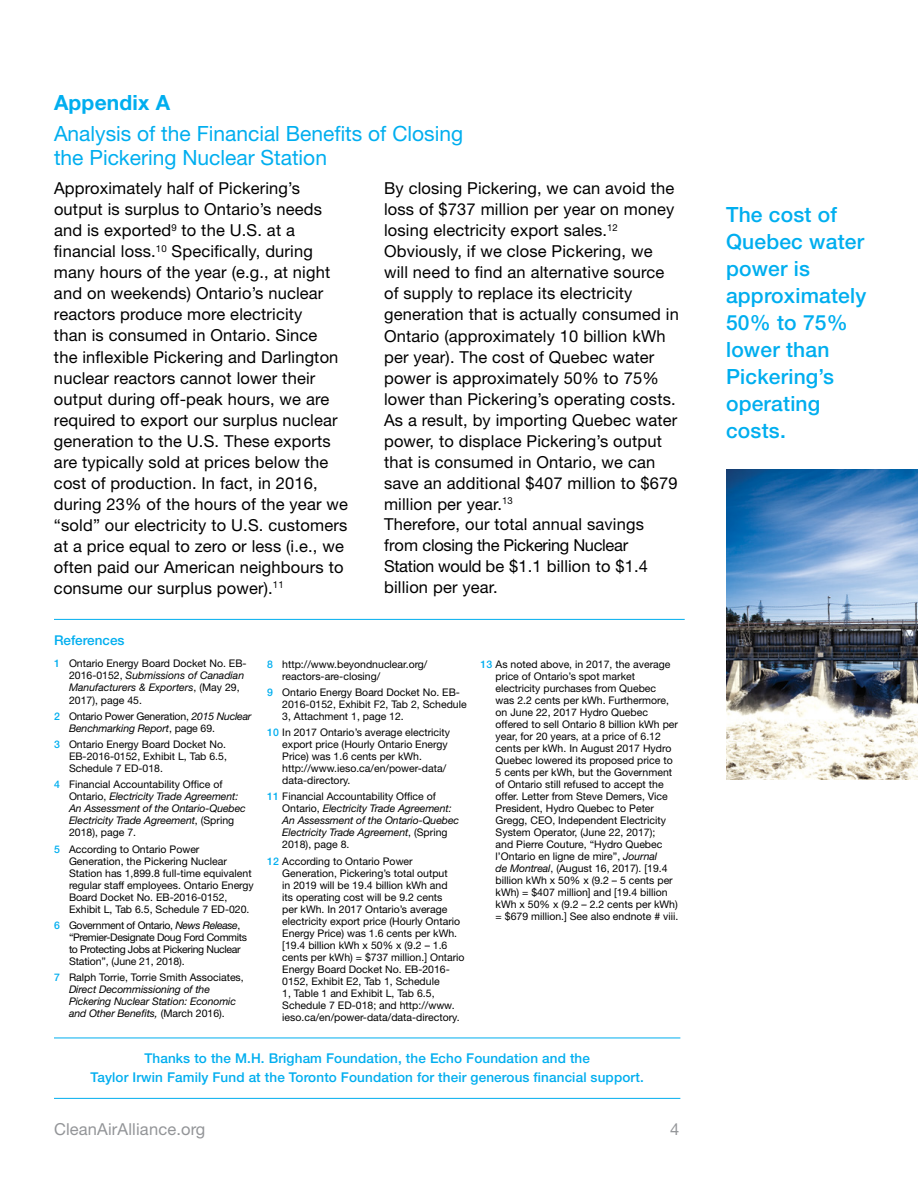
<style>
.page{position:relative;width:918px;height:1188px;background:#fff}
.page>*{position:absolute;margin:0;border:0;box-sizing:border-box;transform-origin:0 0}
.t1{font:500 21px/27px "Helvetica Neue LT Std";letter-spacing:.01em;color:#00aeef}
.t2{font:21px/24px "Helvetica Neue LT Std";color:#00aeef}
.t3{font:700 21px "Helvetica Neue LT Std";letter-spacing:.01em;color:#00aeef}
.t4{font:16.5px/21px "Helvetica Neue LT Std";letter-spacing:.01em;color:#000}
.t5{font:16.5px "Helvetica Neue LT Std";letter-spacing:.01em;color:#939598}
.t6{font:500 13.5px/18.8px "Helvetica Neue LT Std";letter-spacing:.01em;color:#00aeef;text-align:center}
.t7{font:10.5px/12px "Helvetica Neue LT Std";color:#000}
.t8{font:italic 10.5px/12px "Helvetica Neue LT Std";letter-spacing:-.01em;color:#000}
.t9{font:10.5px/12px "Helvetica Neue LT Std";letter-spacing:-.03em;color:#000}
.t10{font:10.5px/12px "Helvetica Neue LT Std";letter-spacing:-.02em;color:#000}
.s1{font-weight:500;color:#00aeef}
.s2{font-style:italic}
.s3{font-weight:500;font-style:normal;color:#00aeef}
.s4{font-style:normal}
</style>
<div class="page">
<hr style="left:54px;top:1098px;width:626px;height:1px;background:#00aeef">
<hr style="left:54px;top:1038px;width:626px;height:1px;background:#00aeef">
<hr style="left:54px;top:619px;width:631px;height:1px;background:#00aeef">
<img style="left:726px;top:469px;width:192px;height:310px">
<h1 class="t3" style="left:54px;top:90px;width:118px">Appendix A</h1>
<h1 class="t2" style="left:54px;top:121px;width:411px">Analysis of the Financial Benefits of Closing the Pickering Nuclear Station</h1>
<p class="t4" style="left:54px;top:178px;width:295px">Approximately half of Pickering’s output is surplus to Ontario’s needs and is exported<sup>9</sup> to the U.S. at a financial loss.<sup>10</sup> Specifically, during many hours of the year (e.g., at night and on weekends) Ontario’s nuclear reactors produce more electricity<br>than is consumed in Ontario. Since<br>the inflexible Pickering and Darlington nuclear reactors cannot lower their output during off-peak hours, we are required to export our surplus nuclear generation to the U.S. These exports are typically sold at prices below the cost of production. In fact, in 2016, during 23% of the hours of the year we “sold” our electricity to U.S. customers at a price equal to zero or less (i.e., we often paid our American neighbours to consume our surplus power).<sup>11</sup></p>
<p class="t4" style="left:384px;top:178px;width:296px">By closing Pickering, we can avoid the loss of $737 million per year on money losing electricity export sales.<sup>12<br></sup>Obviously, if we close Pickering, we will need to find an alternative source of supply to replace its electricity generation that is actually consumed in Ontario (approximately 10 billion kWh per year). The cost of Quebec water power is approximately 50% to 75% lower than Pickering’s operating costs.<br>As a result, by importing Quebec water power, to displace Pickering’s output that is consumed in Ontario, we can save an additional $407 million to $679 million per year.<sup>13<br></sup>Therefore, our total annual savings from closing the Pickering Nuclear Station would be $1.1 billion to $1.4 billion per year.</p>
<p class="t6" style="left:54px;top:630px;width:72px">References</p>
<p class="t7" style="left:69px;top:658px;width:179px;text-indent:-15px"><span class="s1">1</span> Ontario Energy Board Docket No. EB-<br>2016-0152, <span class="s2">Submissions of Canadian<br>Manufacturers &amp; Exporters</span>, (May 29,<br>2017), page 45.</p>
<p class="t10" style="left:69px;top:710px;width:184px;text-indent:-15px"><span class="s1">2</span> Ontario Power Generation, <span class="s2">2015 Nuclear<br>Benchmarking Report</span>, page 69.</p>
<p class="t7" style="left:69px;top:738px;width:159px;text-align:justify;text-indent:-15px"><span class="s1">3</span> Ontario Energy Board Docket No.<br>EB-2016-0152, Exhibit L, Tab 6.5, Schedule 7 ED-018.</p>
<p class="t8" style="left:69px;top:779px;width:178px;text-indent:-15px"><span class="s3">4</span> <span class="s4">Financial Accountability Office of Ontario,</span> Electricity Trade Agreement:<br>An Assessment of the Ontario-Quebec Electricity Trade Agreement<span class="s4">, (Spring 2018), page 7.</span></p>
<p class="t7" style="left:69px;top:843px;width:186px;text-indent:-15px"><span class="s1">5</span> According to Ontario Power Generation, the Pickering Nuclear Station has 1,899.8 full-time equivalent regular staff employees. Ontario Energy Board Docket No. EB-2016-0152, Exhibit L, Tab 6.5, Schedule 7 ED-020.</p>
<p class="t9" style="left:69px;top:919px;width:180px;text-indent:-15px"><span class="s1">6</span> Government of Ontario, <span class="s2">News Release</span>, “Premier-Designate Doug Ford Commits to Protecting Jobs at Pickering Nuclear Station”, (June 21, 2018).</p>
<p class="t8" style="left:69px;top:972px;width:176px;text-indent:-15px"><span class="s3">7</span> <span class="s4">Ralph Torrie, Torrie Smith Associates, </span>Direct Decommissioning of the Pickering Nuclear Station: Economic and Other Benefits, <span class="s4">(March 2016).</span></p>
<p class="t7" style="left:282px;top:658px;width:147px;text-indent:-15px"><span class="s1">8</span> http://www.beyondnuclear.org/ reactors-are-closing/</p>
<p class="t7" style="left:282px;top:686px;width:186px;text-indent:-15px"><span class="s1">9</span> Ontario Energy Board Docket No. EB-<br>2016-0152, Exhibit F2, Tab 2, Schedule<br>3, Attachment 1, page 12.</p>
<p class="t7" style="left:282px;top:726px;width:169px;text-indent:-15px"><span class="s1">10</span> In 2017 Ontario’s average electricity export price (Hourly Ontario Energy<br>Price) was 1.6 cents per kWh. http://www.ieso.ca/en/power-data/ data-directory.</p>
<p class="t8" style="left:282px;top:791px;width:178px;text-indent:-15px"><span class="s3">11</span> <span class="s4">Financial Accountability Office of Ontario,</span> Electricity Trade Agreement:<br>An Assessment of the Ontario-Quebec Electricity Trade Agreement<span class="s4">, (Spring 2018), page 8.</span></p>
<p class="t7" style="left:282px;top:855px;width:184px;text-indent:-15px"><span class="s1">12</span> According to Ontario Power Generation, Pickering’s total output<br>in 2019 will be 19.4 billion kWh and<br>its operating cost will be 9.2 cents<br>per kWh. In 2017 Ontario’s average electricity export price (Hourly Ontario Energy Price) was 1.6 cents per kWh. [19.4 billion kWh x 50% x (9.2 – 1.6 cents per kWh) = $737 million.] Ontario Energy Board Docket No. EB-2016- 0152, Exhibit E2, Tab 1, Schedule<br>1, Table 1 and Exhibit L, Tab 6.5, Schedule 7 ED-018; and http://www. ieso.ca/en/power-data/data-directory.</p>
<p class="t7" style="left:496px;top:658px;width:184px;text-indent:-15px"><span class="s1">13</span> As noted above, in 2017, the average price of Ontario’s spot market electricity purchases from Quebec<br>was 2.2 cents per kWh. Furthermore, on June 22, 2017 Hydro Quebec offered to sell Ontario 8 billion kWh per year, for 20 years, at a price of 6.12 cents per kWh. In August 2017 Hydro Quebec lowered its proposed price to 5 cents per kWh, but the Government of Ontario still refused to accept the offer. Letter from Steve Demers, Vice President, Hydro Quebec to Peter Gregg, CEO, Independent Electricity System Operator, (June 22, 2017);<br>and Pierre Couture, “Hydro Quebec l’Ontario en ligne de mire”, <span class="s2">Journal<br>de Montreal</span>, (August 16, 2017). [19.4 billion kWh x 50% x (9.2 – 5 cents per kWh) = $407 million] and [19.4 billion kWh x 50% x (9.2 – 2.2 cents per kWh) = $679 million.] See also endnote # viii.</p>
<p class="t6" style="left:91px;top:1049px;width:555px">Thanks to the M.H. Brigham Foundation, the Echo Foundation and the<br>Taylor Irwin Family Fund at the Toronto Foundation for their generous financial support.</p>
<h2 class="t5" style="left:54px;top:1119px;width:153px">CleanAirAlliance.org</h2>
<h2 class="t5" style="left:670px;top:1119px;width:11px">4</h2>
<h1 class="t1" style="left:726px;top:201px;width:142px">The cost of<br>Quebec water power is approximately<br>50% to 75% lower than<br>Pickering’s operating costs.</h1>
</div>
